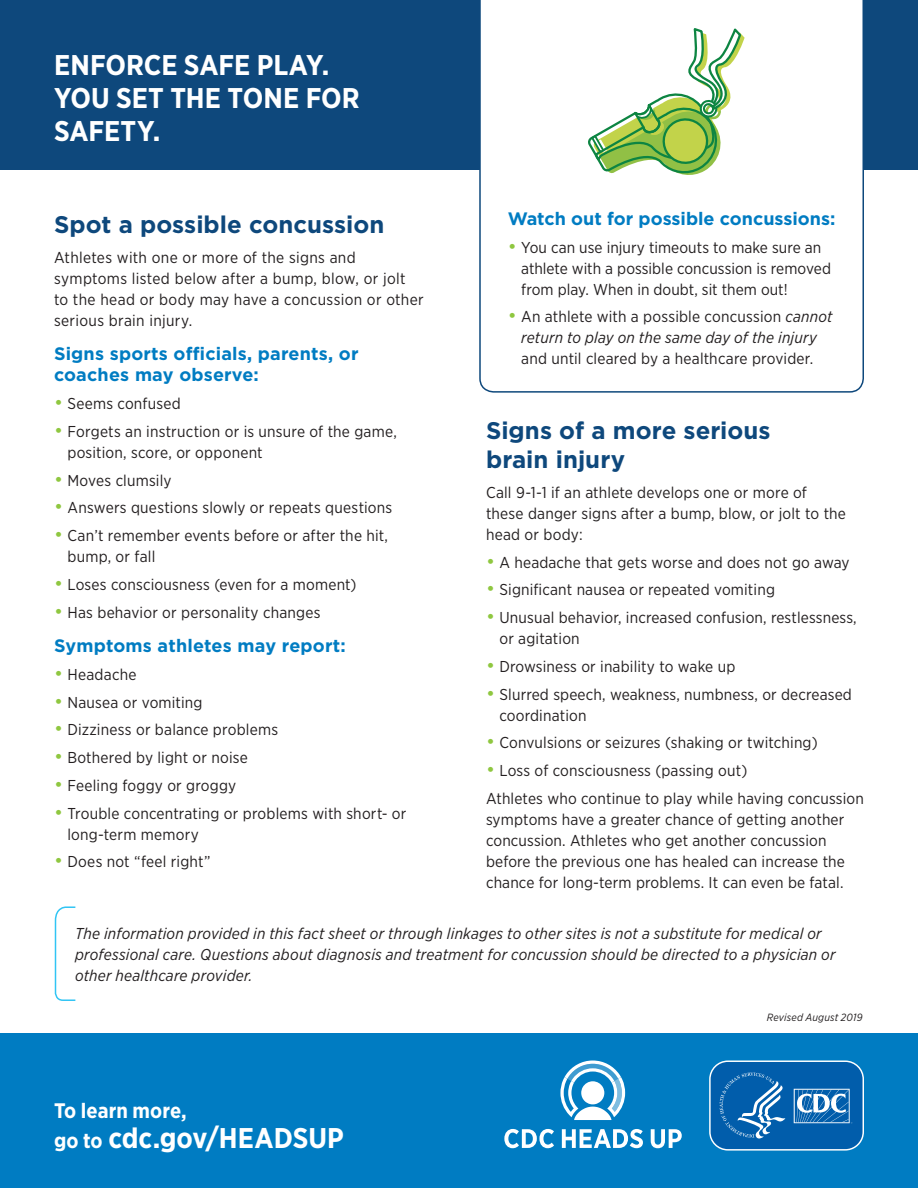
<style>
.page{position:relative;width:918px;height:1188px;background:#fff}
.page>*{position:absolute;margin:0;border:0;box-sizing:border-box;transform-origin:0 0}
.t1{font:700 28.5px/33px "Gotham Narrow";color:#fff}
.t2{font:700 24px/28.5px "Gotham";color:#0e487c}
.t3{font:700 21px "Gotham Narrow";color:#fff}
.t4{font:700 18px/21px "Gotham";letter-spacing:.01em;color:#007cc2}
.t5{font:15.75px/21px "Gotham Narrow";letter-spacing:.01em;color:#231f20}
.t6{font:italic 15.75px/21px "Gotham Narrow";letter-spacing:.01em;color:#231f20}
.t7{font:italic 10.5px "Gotham Narrow";letter-spacing:.015em;color:#231f20}
.s1{font-family:"Gotham";font-size:18.9px;color:#8fc740}
.s2{font-style:italic}
.s3{font-size:21px}
</style>
<div class="page">
<div style="left:0;top:0;width:918px;height:170px;background:#0e487c"></div>
<svg style="left:479px;top:0;width:385px;height:393px"></svg>
<svg style="left:586px;top:25px;width:159px;height:152px;background:#d0e5bf"></svg>
<svg style="left:54px;top:906px;width:22px;height:95px"></svg>
<div style="left:0;top:1034px;width:918px;height:154px;background:#007cc2"></div>
<svg style="left:709px;top:1061px;width:155px;height:90px;background:#2474b7"></svg>
<svg style="left:560px;top:1060px;width:65px;height:60px"></svg>
<svg style="left:504px;top:1129px;width:50px;height:19px"></svg>
<svg style="left:562px;top:1129px;width:81px;height:19px"></svg>
<svg style="left:651px;top:1129px;width:31px;height:19px"></svg>
<h2 class="t1" style="left:54px;top:48px;width:307px">ENFORCE SAFE PLAY.<br>YOU SET THE TONE FOR<br>SAFETY.</h2>
<h4 class="t4" style="left:508px;top:208px;width:329px">Watch out for possible concussions:</h4>
<p class="t5" style="left:521px;top:236px;width:311px;text-indent:-14px"><span class="s1">•</span> You can use injury timeouts to make sure an athlete with a possible concussion is removed from play. When in doubt, sit them out!</p>
<p class="t5" style="left:508px;top:306px;width:326px;text-align:center"><span class="s1">•</span> An athlete with a possible concussion <span class="s2">cannot return to play on the same day of the injury </span>and until cleared by a healthcare provider.</p>
<h3 class="t2" style="left:54px;top:209px;width:332px">Spot a possible concussion</h3>
<p class="t5" style="left:54px;top:246px;width:371px">Athletes with one or more of the signs and symptoms listed below after a bump, blow, or jolt<br>to the head or body may have a concussion or other serious brain injury.</p>
<h4 class="t4" style="left:54px;top:343px;width:306px">Signs sports officials, parents, or coaches may observe:</h4>
<p class="t5" style="left:54px;top:393px;width:128px"><span class="s1">•</span> Seems confused</p>
<p class="t5" style="left:68px;top:420px;width:331px;text-indent:-14px"><span class="s1">•</span> Forgets an instruction or is unsure of the game, position, score, or opponent</p>
<p class="t5" style="left:54px;top:469px;width:119px"><span class="s1">•</span> Moves clumsily</p>
<p class="t5" style="left:54px;top:497px;width:340px"><span class="s1">•</span> Answers questions slowly or repeats questions</p>
<p class="t5" style="left:68px;top:525px;width:322px;text-indent:-14px"><span class="s1">•</span> Can’t remember events before or after the hit, bump, or fall</p>
<p class="t5" style="left:54px;top:573px;width:304px"><span class="s1">•</span> Loses consciousness (even for a moment)</p>
<p class="t5" style="left:54px;top:601px;width:268px"><span class="s1">•</span> Has behavior or personality changes</p>
<h4 class="t4" style="left:54px;top:635px;width:293px">Symptoms athletes may report:</h4>
<p class="t5" style="left:54px;top:663px;width:84px"><span class="s1">•</span> Headache</p>
<p class="t5" style="left:54px;top:691px;width:150px"><span class="s1">•</span> Nausea or vomiting</p>
<p class="t5" style="left:54px;top:719px;width:226px"><span class="s1">•</span> Dizziness or balance problems</p>
<p class="t5" style="left:54px;top:747px;width:195px"><span class="s1">•</span> Bothered by light or noise</p>
<p class="t5" style="left:54px;top:774px;width:184px"><span class="s1">•</span> Feeling foggy or groggy</p>
<p class="t5" style="left:68px;top:802px;width:340px;text-indent:-14px"><span class="s1">•</span> Trouble concentrating or problems with short- or long-term memory</p>
<p class="t5" style="left:54px;top:851px;width:158px"><span class="s1">•</span> Does not “feel right”</p>
<h3 class="t2" style="left:486px;top:416px;width:286px">Signs of a more serious brain injury</h3>
<p class="t5" style="left:486px;top:482px;width:362px">Call 9-1-1 if an athlete develops one or more of these danger signs after a bump, blow, or jolt to the head or body:</p>
<p class="t5" style="left:486px;top:551px;width:365px"><span class="s1">•</span> A headache that gets worse and does not go away</p>
<p class="t5" style="left:486px;top:579px;width:291px"><span class="s1">•</span> Significant nausea or repeated vomiting</p>
<p class="t5" style="left:500px;top:607px;width:359px;text-indent:-14px"><span class="s1">•</span> Unusual behavior, increased confusion, restlessness, or agitation</p>
<p class="t5" style="left:486px;top:656px;width:251px"><span class="s1">•</span> Drowsiness or inability to wake up</p>
<p class="t5" style="left:500px;top:683px;width:354px;text-indent:-14px"><span class="s1">•</span> Slurred speech, weakness, numbness, or decreased coordination</p>
<p class="t5" style="left:486px;top:732px;width:333px"><span class="s1">•</span> Convulsions or seizures (shaking or twitching)</p>
<p class="t5" style="left:486px;top:760px;width:263px"><span class="s1">•</span> Loss of consciousness (passing out)</p>
<p class="t5" style="left:486px;top:788px;width:380px">Athletes who continue to play while having concussion symptoms have a greater chance of getting another concussion. Athletes who get another concussion before the previous one has healed can increase the chance for long-term problems. It can even be fatal.</p>
<p class="t6" style="left:75px;top:923px;width:762px">The information provided in this fact sheet or through linkages to other sites is not a substitute for medical or professional care. Questions about diagnosis and treatment for concussion should be directed to a physician or other healthcare provider.</p>
<p class="t7" style="left:767px;top:1011px;width:97px">Revised August 2019</p>
<p class="t3" style="left:54px;top:1097px;width:134px">To learn more,</p>
<p class="t1" style="left:54px;top:1121px;width:291px"><span class="s3">go to</span> cdc.gov/HEADSUP</p>
</div>
